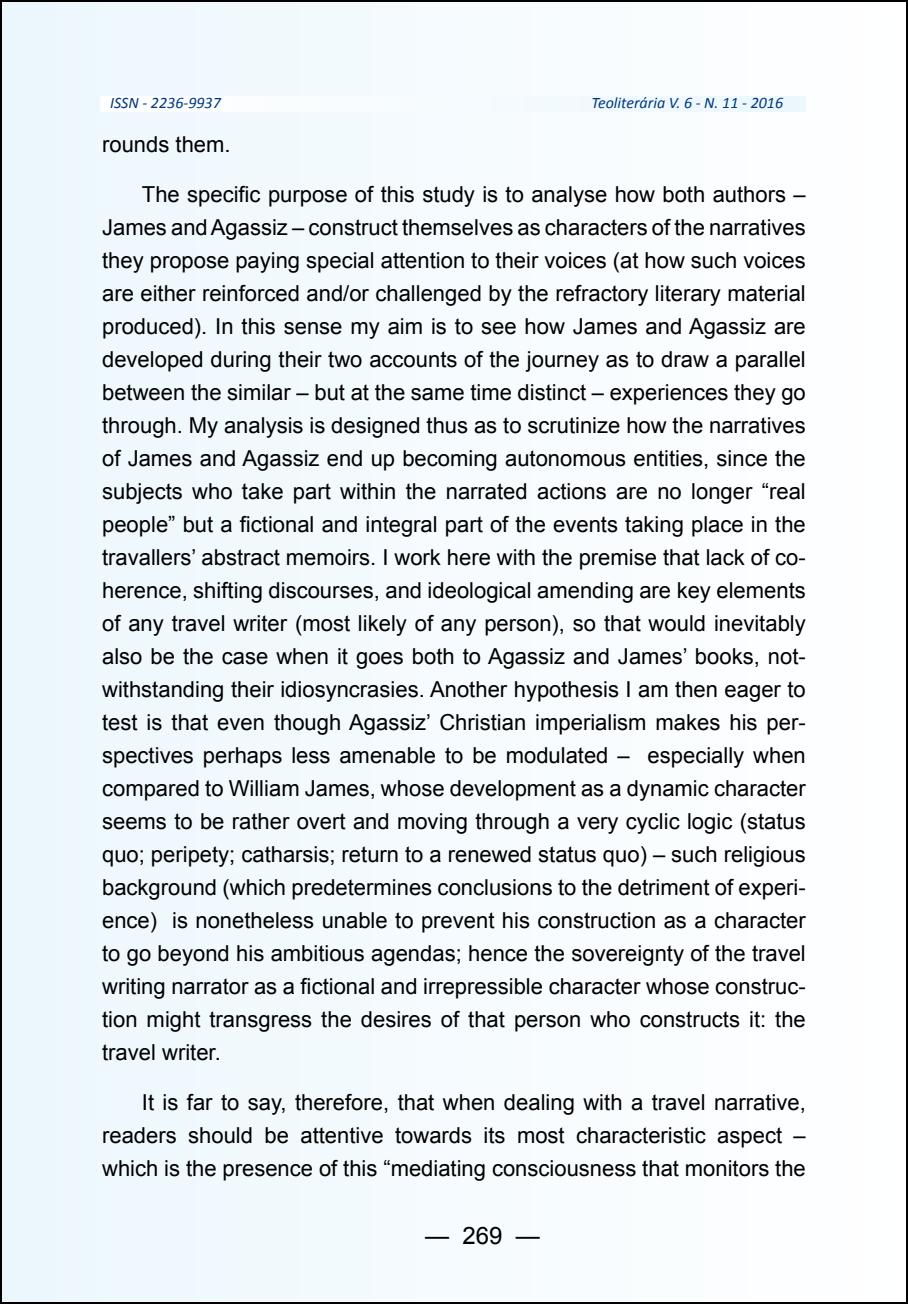
<style>
.page{position:relative;width:908px;height:1304px;background:#fff}
.page>*{position:absolute;margin:0;border:0;box-sizing:border-box;transform-origin:0 0}
.t1{font:24px "Arial";color:#000}
.t2{font:22px/33px "Arial";color:#000;text-align:justify}
.t3{font:italic 16px "Calibri";color:#003882}
</style>
<div class="page">
<div style="left:1px;top:1px;width:905px;height:1302px;background:#f5fbfe"></div>
<p class="t3" style="left:110px;top:93px;width:112px">ISSN - 2236-9937</p>
<p class="t3" style="left:591px;top:93px;width:193px">Teoliterária V. 6 - N. 11 - 2016</p>
<p class="t2" style="left:102px;top:128px;width:130px">rounds them.</p>
<p class="t2" style="left:102px;top:178px;width:705px;text-indent:40px">The specific purpose of this study is to analyse how both authors – James and Agassiz – construct themselves as characters of the narratives they propose paying special attention to their voices (at how such voices are either reinforced and/or challenged by the refractory literary material produced). In this sense my aim is to see how James and Agassiz are developed during their two accounts of the journey as to draw a parallel between the similar – but at the same time distinct – experiences they go through. My analysis is designed thus as to scrutinize how the narratives of James and Agassiz end up becoming autonomous entities, since the subjects who take part within the narrated actions are no longer “real people” but a fictional and integral part of the events taking place in the travallers’ abstract memoirs. I work here with the premise that lack of co&shy;herence, shifting discourses, and ideological amending are key elements of any travel writer (most likely of any person), so that would inevitably also be the case when it goes both to Agassiz and James’ books, not&shy;withstanding their idiosyncrasies. Another hypothesis I am then eager to test is that even though Agassiz’ Christian imperialism makes his per&shy;spectives perhaps less amenable to be modulated – especially when compared to William James, whose development as a dynamic character seems to be rather overt and moving through a very cyclic logic (status quo; peripety; catharsis; return to a renewed status quo) – such religious background (which predetermines conclusions to the detriment of experi&shy;ence) is nonetheless unable to prevent his construction as a character to go beyond his ambitious agendas; hence the sovereignty of the travel writing narrator as a fictional and irrepressible character whose construc&shy;tion might transgress the desires of that person who constructs it: the travel writer.</p>
<p class="t2" style="left:102px;top:1086px;width:704px;text-indent:40px">It is far to say, therefore, that when dealing with a travel narrative, readers should be attentive towards its most characteristic aspect – which is the presence of this “mediating consciousness that monitors the</p>
<p class="t1" style="left:425px;top:1219px;width:116px">— 269 —</p>
</div>
